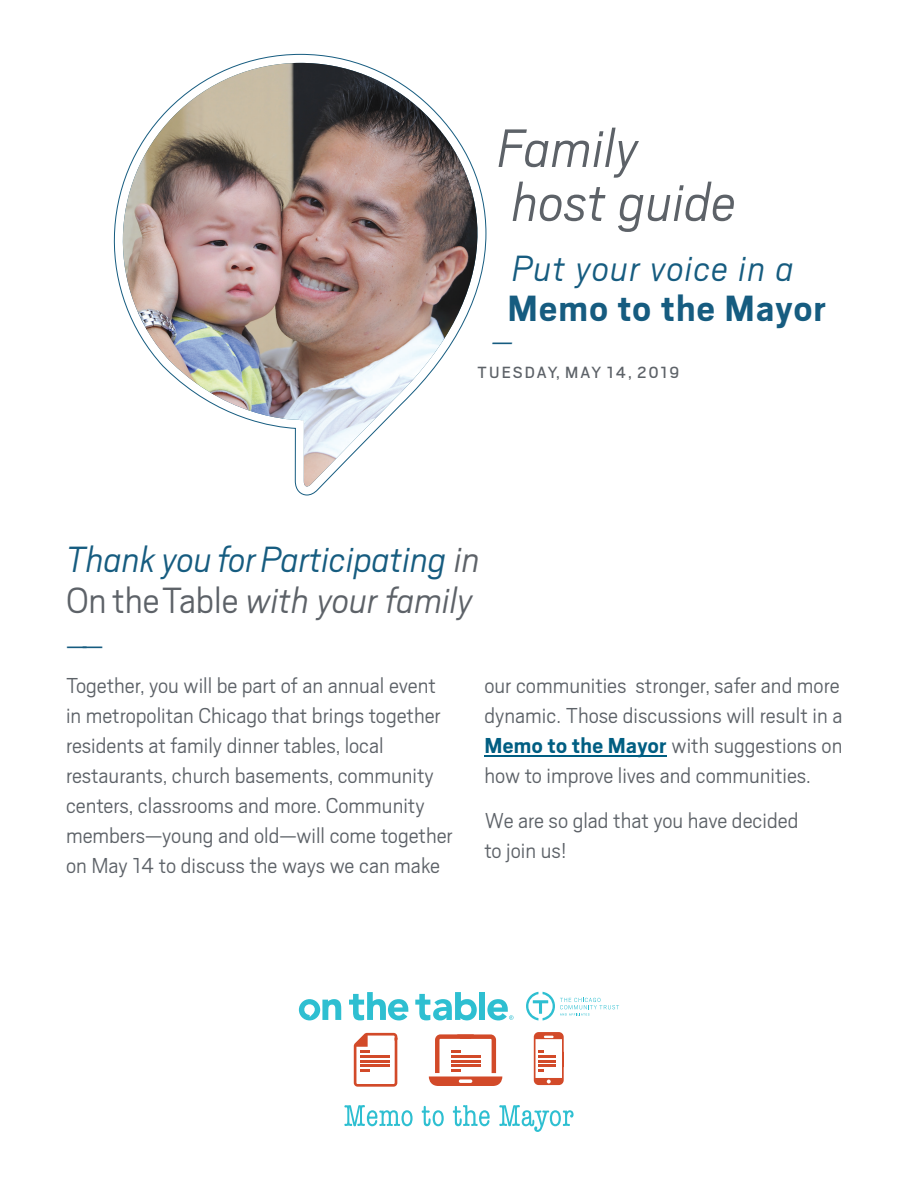
<style>
.page{position:relative;width:918px;height:1188px;background:#fff}
.page>*{position:absolute;margin:0;border:0;box-sizing:border-box;transform-origin:0 0}
.t1{font:italic 300 60px/54px "Scout";letter-spacing:.005em;color:#5d6268}
.t2{font:italic 300 40.5px/40.5px "Scout";color:#165c80}
.t3{font:italic 300 40.5px "Scout";letter-spacing:.03em;color:#165c80}
.t4{font:700 40.5px "Scout";letter-spacing:.03em;color:#165c80}
.t5{font:300 30px "Scout";color:#165c80}
.t6{font:italic 300 30px "Scout";color:#165c80}
.t7{font:300 24px/30px "Scout";color:#5d6268}
.t8{font:18px "Scout";letter-spacing:.1em;color:#5d6268}
.s1{color:#5d6268}
.s2{font-style:normal;color:#5d6268}
.s3{font-weight:700;color:#005e82}
</style>
<div class="page">
<img style="left:121px;top:63px;width:358px;height:425px">
<hr style="left:484px;top:756px;width:183px;height:1px;background:#005e82">
<svg style="left:534px;top:1032px;width:30px;height:53px"></svg>
<svg style="left:429px;top:1034px;width:73px;height:52px"></svg>
<svg style="left:354px;top:1033px;width:43px;height:54px"></svg>
<svg style="left:344px;top:1105px;width:69px;height:21px"></svg>
<svg style="left:422px;top:1106px;width:22px;height:20px"></svg>
<svg style="left:453px;top:1105px;width:37px;height:21px"></svg>
<svg style="left:499px;top:1105px;width:75px;height:27px"></svg>
<svg style="left:526px;top:992px;width:93px;height:28px"></svg>
<div style="left:479px;top:992px;width:6px;height:28px;background:#2ebfd1"></div>
<svg style="left:299px;top:999px;width:42px;height:21px"></svg>
<svg style="left:349px;top:992px;width:59px;height:28px"></svg>
<svg style="left:415px;top:992px;width:62px;height:28px"></svg>
<svg style="left:487px;top:999px;width:27px;height:21px"></svg>
<h1 class="t1" style="left:497px;top:118px;width:241px">Family host guide</h1>
<h2 class="t3" style="left:512px;top:242px;width:284px">Put your voice in a</h2>
<h2 class="t4" style="left:508px;top:283px;width:320px">Memo to the Mayor</h2>
<p class="t6" style="left:492px;top:323px;width:23px">—</p>
<p class="t8" style="left:478px;top:361px;width:203px">TUESDAY, MAY 14, 2019</p>
<h2 class="t2" style="left:66px;top:537px;width:416px">Thank you for Participating <span class="s1">in<br></span><span class="s2">On the Table</span> <span class="s1">with your family</span></h2>
<p class="t5" style="left:66px;top:626px;width:39px">——</p>
<p class="t7" style="left:66px;top:669px;width:388px">Together, you will be part of an annual event in metropolitan Chicago that brings together residents at family dinner tables, local restaurants, church basements, community centers, classrooms and more. Community members—young and old—will come together on May 14 to discuss the ways we can make</p>
<p class="t7" style="left:484px;top:669px;width:359px;text-align:justify">our communities stronger, safer and more dynamic. Those discussions will result in a <span class="s3">Memo to the Mayor</span> with suggestions on how to improve lives and communities.</p>
<p class="t7" style="left:484px;top:804px;width:316px">We are so glad that you have decided to join us!</p>
</div>
